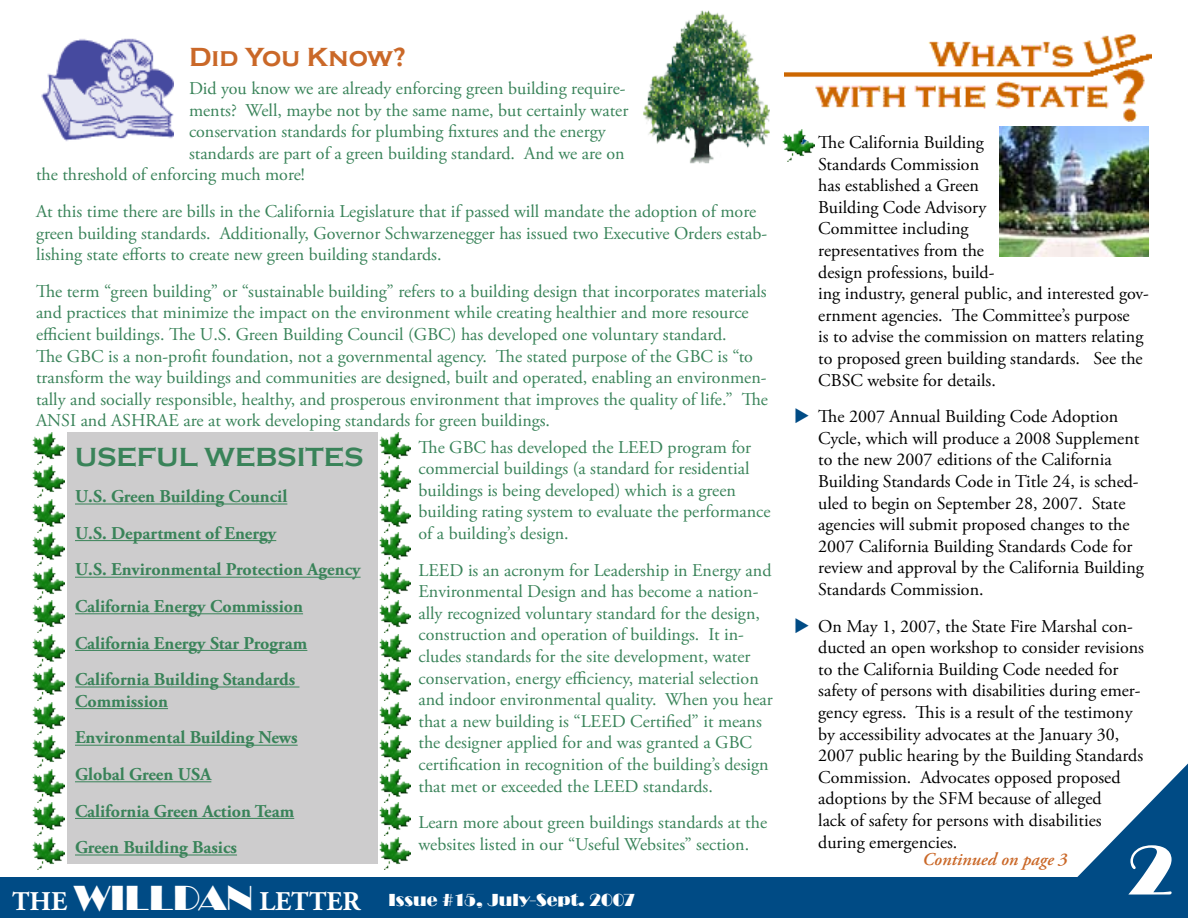
<style>
.page{position:relative;width:1188px;height:918px;background:#fff}
.page>*{position:absolute;margin:0;border:0;box-sizing:border-box;transform-origin:0 0}
.t1{font:72px "Broadway";color:#fff}
.t2{font:700 27px "Adobe Garamond Pro";color:#fff}
.t3{font:700 27px "Copperplate Gothic";color:#398359}
.t4{font:700 27px "Copperplate Gothic";color:#ca6828}
.t5{font:18px/21.6px "Adobe Garamond Pro";color:#398359}
.t6{font:18px/21.6px "Adobe Garamond Pro";color:#000}
.t7{font:700 18px/36.6px "Adobe Garamond Pro";color:#398359}
.t8{font:18px "Broadway";color:#fff}
.t9{font:italic 600 18px "Adobe Garamond Pro";color:#ca6828}
.s1{font-family:"Broadway";font-weight:400;font-size:36px}
</style>
<div class="page">
<div style="left:0;top:878px;width:1188px;height:40px;background:#004b85"></div>
<img style="left:41px;top:38px;width:133px;height:103px">
<svg style="left:1034px;top:763px;width:154px;height:115px"></svg>
<img style="left:643px;top:10px;width:127px;height:154px">
<div style="left:68px;top:432px;width:310px;height:432px;background:#cdcccd"></div>
<hr style="left:75px;top:504px;width:212px;height:1px;background:#398359">
<hr style="left:75px;top:540px;width:201px;height:1px;background:#398359">
<hr style="left:75px;top:577px;width:286px;height:1px;background:#398359">
<hr style="left:75px;top:613px;width:228px;height:1px;background:#398359">
<hr style="left:75px;top:650px;width:232px;height:1px;background:#398359">
<hr style="left:75px;top:687px;width:224px;height:1px;background:#398359">
<hr style="left:75px;top:708px;width:93px;height:1px;background:#398359">
<hr style="left:75px;top:745px;width:223px;height:1px;background:#398359">
<hr style="left:75px;top:781px;width:136px;height:1px;background:#398359">
<hr style="left:75px;top:818px;width:219px;height:1px;background:#398359">
<hr style="left:75px;top:855px;width:162px;height:1px;background:#398359">
<img style="left:32px;top:432px;width:32px;height:66px">
<img style="left:32px;top:500px;width:32px;height:200px">
<img style="left:32px;top:702px;width:32px;height:66px">
<img style="left:32px;top:770px;width:32px;height:100px">
<img style="left:379px;top:432px;width:32px;height:66px">
<img style="left:379px;top:500px;width:32px;height:200px">
<img style="left:379px;top:702px;width:32px;height:66px">
<img style="left:379px;top:770px;width:32px;height:100px">
<img style="left:782px;top:129px;width:32px;height:33px">
<img style="left:999px;top:126px;width:150px;height:130px">
<img style="left:784px;top:34px;width:368px;height:88px">
<svg style="left:796px;top:134px;width:13px;height:15px"></svg>
<h2 class="t4" style="left:189px;top:42px;width:219px">Did You Know?</h2>
<p class="t5" style="left:189px;top:78px;width:438px">Did you know we are already enforcing green building require-</p>
<p class="t5" style="left:189px;top:100px;width:441px">ments? Well, maybe not by the same name, but certainly water</p>
<p class="t5" style="left:189px;top:121px;width:418px">conservation standards for plumbing fixtures and the energy</p>
<p class="t5" style="left:189px;top:143px;width:437px">standards are part of a green building standard. And we are on</p>
<p class="t5" style="left:36px;top:165px;width:270px">the threshold of enforcing much more!</p>
<p class="t5" style="left:36px;top:201px;width:733px">At this time there are bills in the California Legislature that if passed will mandate the adoption of more green building standards. Additionally, Governor Schwarzenegger has issued two Executive Orders estab&shy;lishing state efforts to create new green building standards.</p>
<p class="t5" style="left:36px;top:281px;width:734px">The term “green building” or “sustainable building” refers to a building design that incorporates materials and practices that minimize the impact on the environment while creating healthier and more resource efficient buildings. The U.S. Green Building Council (GBC) has developed one voluntary standard.<br>The GBC is a non-profit foundation, not a governmental agency. The stated purpose of the GBC is “to transform the way buildings and communities are designed, built and operated, enabling an environmen&shy;tally and socially responsible, healthy, and prosperous environment that improves the quality of life.” The ANSI and ASHRAE are at work developing standards for green buildings.</p>
<h2 class="t3" style="left:75px;top:442px;width:290px">USEFUL WEBSITES</h2>
<p class="t7" style="left:75px;top:479px;width:287px">U.S. Green Building Council<br>U.S. Department of Energy<br>U.S. Environmental Protection Agency<br>California Energy Commission<br>California Energy Star Program<br>California Building Standards</p>
<p class="t7" style="left:75px;top:683px;width:224px">Commission<br>Environmental Building News<br>Global Green USA<br>California Green Action Team<br>Green Building Basics</p>
<h2 class="t2" style="left:12px;top:886px;width:350px">THE <span class="s1">WILLDAN</span> LETTER</h2>
<p class="t5" style="left:418px;top:437px;width:354px">The GBC has developed the LEED program for commercial buildings (a standard for residential buildings is being developed) which is a green building rating system to evaluate the performance of a building’s design.</p>
<p class="t5" style="left:418px;top:560px;width:356px">LEED is an acronym for Leadership in Energy and Environmental Design and has become a nation&shy;ally recognized voluntary standard for the design, construction and operation of buildings. It in&shy;cludes standards for the site development, water conservation, energy efficiency, material selection and indoor environmental quality. When you hear that a new building is “LEED Certified” it means the designer applied for and was granted a GBC certification in recognition of the building’s design that met or exceeded the LEED standards.</p>
<p class="t5" style="left:418px;top:812px;width:350px">Learn more about green buildings standards at the websites listed in our “Useful Websites” section.</p>
<p class="t8" style="left:388px;top:890px;width:248px">Issue #15, July-Sept. 2007</p>
<p class="t6" style="left:818px;top:132px;width:332px">The California Building<br>Standards Commission<br>has established a Green<br>Building Code Advisory<br>Committee including<br>representatives from the<br>design professions, build-<br>ing industry, general public, and interested gov&shy;ernment agencies. The Committee’s purpose<br>is to advise the commission on matters relating to proposed green building standards. See the<br>CBSC website for details.</p>
<p class="t6" style="left:818px;top:406px;width:327px">The 2007 Annual Building Code Adoption Cycle, which will produce a 2008 Supplement to the new 2007 editions of the California Building Standards Code in Title 24, is sched&shy;uled to begin on September 28, 2007. State agencies will submit proposed changes to the 2007 California Building Standards Code for review and approval by the California Building Standards Commission.</p>
<p class="t6" style="left:818px;top:616px;width:327px">On May 1, 2007, the State Fire Marshal con&shy;ducted an open workshop to consider revisions to the California Building Code needed for safety of persons with disabilities during emer&shy;gency egress. This is a result of the testimony by accessibility advocates at the January 30, 2007 public hearing by the Building Standards Commission. Advocates opposed proposed adoptions by the SFM because of alleged<br>lack of safety for persons with disabilities during emergencies.</p>
<h1 class="t1" style="left:1127px;top:829px;width:48px">2</h1>
<p class="t9" style="left:922px;top:849px;width:146px">Continued on page 3</p>
</div>
